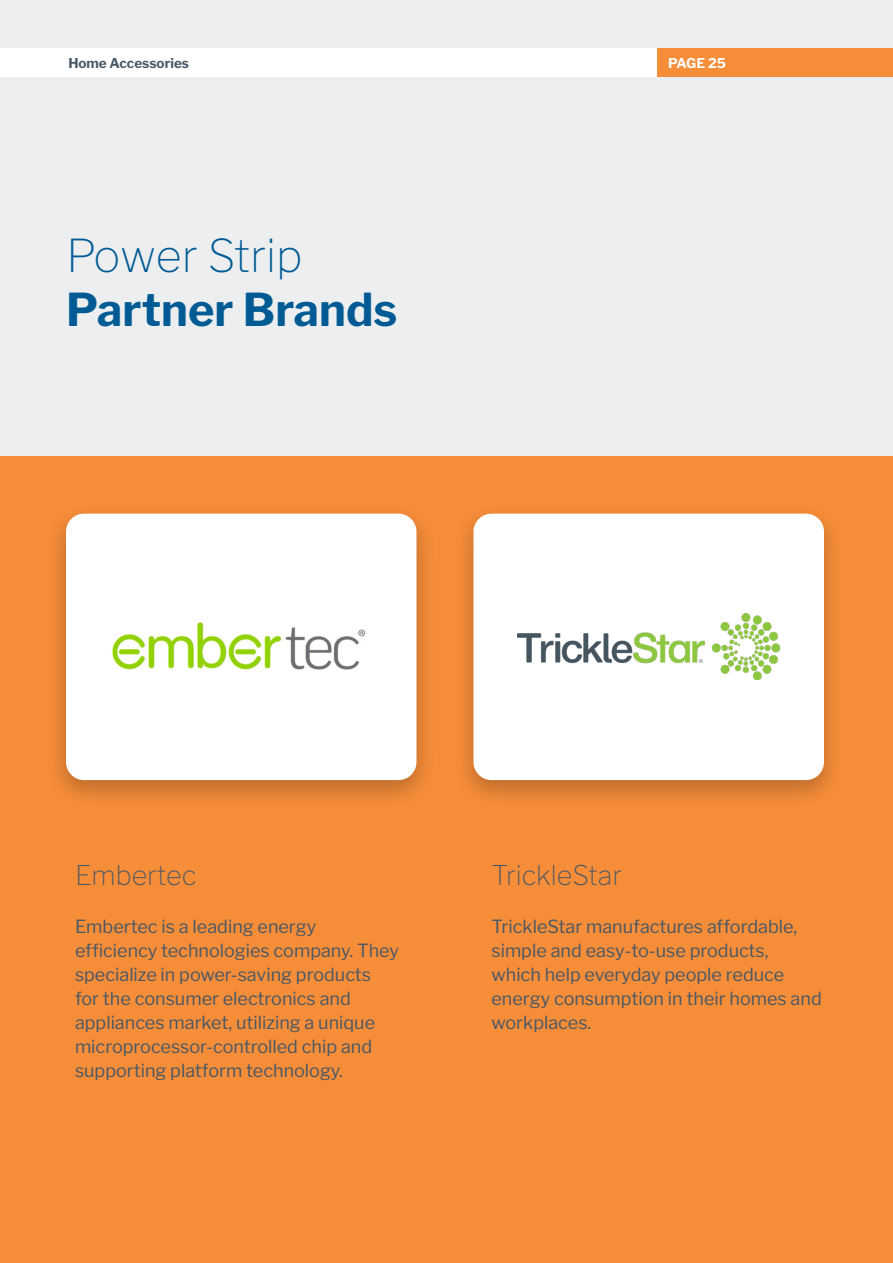
<style>
.page{position:relative;width:893px;height:1263px;background:#edeef0}
.page>*{position:absolute;margin:0;border:0;box-sizing:border-box;transform-origin:0 0}
.t1{font:700 45px "Libre Franklin";color:#005b94}
.t2{font:100 45px "Libre Franklin";color:#005b94}
.Product_Description{font:100 27px "Libre Franklin";color:#485865}
.Product_Description-2{font:18px/24px "Libre Franklin";color:#485865}
.t3{font:700 13.5px "Libre Franklin";color:#485865}
.t4{font:700 13.5px "Libre Franklin";letter-spacing:-.025em;color:#fff}
</style>
<div class="page">
<div style="left:0;top:457px;width:893px;height:806px;background:#f68d39"></div>
<div style="left:46px;top:502px;width:391px;height:307px;background:#000;opacity:.25"></div>
<div style="left:66px;top:514px;width:350px;height:266px;background:#fff;border-radius:18px"></div>
<div style="left:453px;top:502px;width:391px;height:307px;background:#000;opacity:.25"></div>
<div style="left:473px;top:514px;width:351px;height:266px;background:#fff;border-radius:18px"></div>
<img style="left:112px;top:622px;width:254px;height:48px">
<img style="left:517px;top:614px;width:263px;height:66px">
<div style="left:0;top:49px;width:893px;height:28px;background:#fff"></div>
<div style="left:658px;top:49px;width:235px;height:28px;background:#f68d39"></div>
<p class="t3" style="left:68px;top:53px;width:122px">Home Accessories</p>
<p class="t4" style="left:668px;top:53px;width:59px">PAGE 25</p>
<p class="t2" style="left:66px;top:229px;width:238px">Power Strip</p>
<p class="t1" style="left:66px;top:274px;width:333px">Partner Brands</p>
<p class="Product_Description" style="left:75px;top:859px;width:123px">Embertec</p>
<p class="Product_Description-2" style="left:75px;top:912px;width:325px">Embertec is a leading energy efficiency technologies company. They specialize in power-saving products for the consumer electronics and appliances market, utilizing a unique microprocessor-controlled chip and supporting platform technology.</p>
<p class="Product_Description" style="left:491px;top:859px;width:132px">TrickleStar</p>
<p class="Product_Description-2" style="left:491px;top:912px;width:332px">TrickleStar manufactures affordable, simple and easy-to-use products, which help everyday people reduce energy consumption in their homes and workplaces.</p>
</div>
